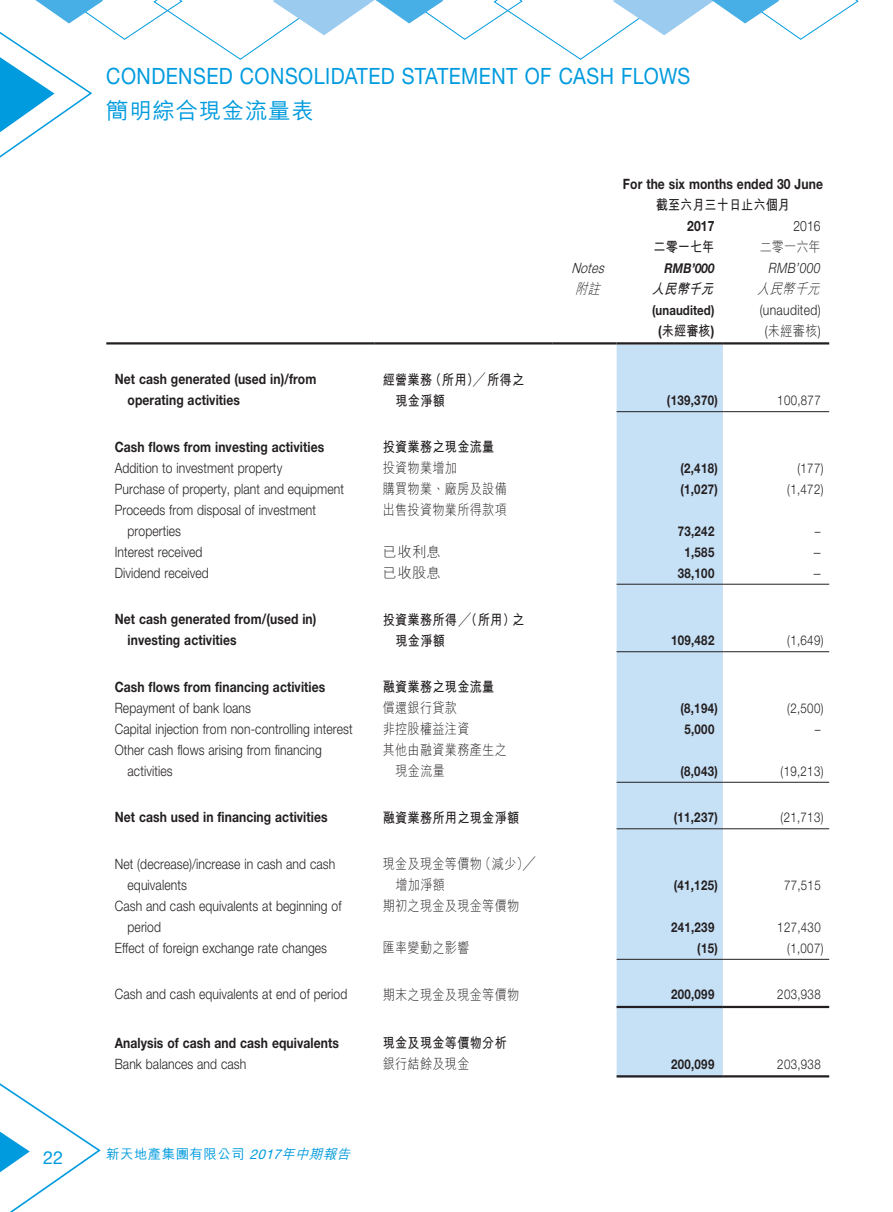
<style>
.page{position:relative;width:893px;height:1212px;background:#fff}
.page>*{position:absolute;margin:0;border:0;box-sizing:border-box;transform-origin:0 0}
.t1{font:22.5px "Helvetica Neue LT Std";letter-spacing:.02em;color:#009bde;scale:.88 1}
.t2{font:500 22.5px "M Hei HK";letter-spacing:.03em;color:#009bde}
.t3{font:18px "Helvetica Neue LT Std";color:#009bde}
.t4{font:300 14.25px/21px "Helvetica Neue LT Std";letter-spacing:.01em;color:#231f20;scale:.85 1}
.t5{font:700 14.25px/21px "Helvetica Neue LT Std";letter-spacing:.01em;color:#231f20;scale:.85 1}
.t6{font:300 14.25px/21px "M Hei HK";letter-spacing:.03em;color:#231f20;scale:.85 1}
.t7{font:700 14.25px/21px "M Hei HK";letter-spacing:.03em;color:#231f20;scale:.85 1}
.t8{font:700 14.25px "M Hei HK";letter-spacing:.01em;color:#231f20;scale:.85 1}
.t9{font:300 14.25px "Helvetica Neue LT Std";letter-spacing:.03em;color:#231f20;scale:.85 1}
.t10{font:300 14.25px "M Hei HK";letter-spacing:.03em;color:#231f20}
.t11{font:italic 300 14.25px "Helvetica Neue LT Std";letter-spacing:.03em;color:#231f20;scale:.85 1}
.t12{font:italic 300 14.25px "M Hei HK";color:#231f20;scale:.85 1}
.t13{font:italic 300 14.25px "Helvetica Neue LT Std";color:#231f20;scale:.85 1}
.t14{font:italic 700 14.25px "M Hei HK";color:#231f20;scale:.85 1}
.t15{font:700 13.5px "Helvetica Neue LT Std";letter-spacing:.03em;color:#231f20;scale:.85 1}
.t16{font:300 13.5px "Helvetica Neue LT Std";letter-spacing:.03em;color:#231f20;scale:.85 1}
.t17{font:500 13.5px "M Hei HK";letter-spacing:.03em;color:#009bde}
.t18{font:700 13.5px "Helvetica Neue LT Std";letter-spacing:.01em;color:#231f20;scale:.85 1}
.t19{font:italic 700 13.5px "Helvetica Neue LT Std";letter-spacing:.01em;color:#231f20;scale:.85 1}
.t20{font:300 13.5px "Helvetica Neue LT Std";letter-spacing:.03em;color:#231f20}
.s1{font-family:"Helvetica Neue LT Std"}
.s2{font-family:"Helvetica Neue LT Std";font-weight:400;font-style:italic}
.s3{font-style:italic}
</style>
<div class="page">
<svg style="left:0;top:0;width:859px;height:158px"></svg>
<svg style="left:0;top:1083px;width:101px;height:129px"></svg>
<div style="left:617px;top:344px;width:106px;height:731px;background:#c6e0f6"></div>
<hr style="left:106px;top:342px;width:268px;height:2px;background:#231f20">
<hr style="left:374px;top:342px;width:179px;height:2px;background:#231f20">
<hr style="left:553px;top:342px;width:64px;height:2px;background:#231f20">
<hr style="left:617px;top:342px;width:106px;height:2px;background:#231f20">
<hr style="left:723px;top:342px;width:106px;height:2px;background:#231f20">
<hr style="left:617px;top:411px;width:106px;height:1px;background:#231f20">
<hr style="left:723px;top:411px;width:106px;height:1px;background:#231f20">
<hr style="left:617px;top:584px;width:106px;height:1px;background:#231f20">
<hr style="left:723px;top:584px;width:106px;height:1px;background:#231f20">
<hr style="left:617px;top:651px;width:106px;height:1px;background:#231f20">
<hr style="left:723px;top:651px;width:106px;height:1px;background:#231f20">
<hr style="left:617px;top:782px;width:106px;height:1px;background:#231f20">
<hr style="left:723px;top:782px;width:106px;height:1px;background:#231f20">
<hr style="left:617px;top:828px;width:106px;height:1px;background:#231f20">
<hr style="left:723px;top:828px;width:106px;height:1px;background:#231f20">
<hr style="left:617px;top:959px;width:106px;height:1px;background:#231f20">
<hr style="left:723px;top:959px;width:106px;height:1px;background:#231f20">
<hr style="left:617px;top:1006px;width:106px;height:2px;background:#231f20">
<hr style="left:723px;top:1006px;width:106px;height:2px;background:#231f20">
<hr style="left:617px;top:1075px;width:106px;height:2px;background:#231f20">
<hr style="left:723px;top:1075px;width:106px;height:2px;background:#231f20">
<h1 class="t1" style="left:106px;top:62px;width:665px">CONDENSED CONSOLIDATED STATEMENT OF CASH FLOWS</h1>
<h1 class="t2" style="left:106px;top:94px;width:209px">簡明綜合現金流量表</h1>
<p class="t5" style="left:623px;top:173px;width:237px">For the six months ended 30 June</p>
<p class="t8" style="left:656px;top:195px;width:159px">截至六月三十日止六個月</p>
<p class="t5" style="left:687px;top:215px;width:34px">2017</p>
<p class="t4" style="left:793px;top:215px;width:34px">2016</p>
<p class="t7" style="left:653px;top:235px;width:73px">二零一七年</p>
<p class="t6" style="left:760px;top:236px;width:73px">二零一六年</p>
<p class="t5" style="left:128px;top:368px;width:224px;text-indent:-13px">Net cash generated (used in)/from operating activities</p>
<p class="t7" style="left:395px;top:368px;width:153px;text-indent:-13px">經營業務（所用）╱所得之現金淨額</p>
<p class="t13" style="left:571px;top:259px;width:45px">Notes</p>
<p class="t19" style="left:664px;top:260px;width:60px">RMB’000</p>
<p class="t11" style="left:769px;top:259px;width:63px">RMB’000</p>
<p class="t12" style="left:575px;top:279px;width:36px">附註</p>
<p class="t14" style="left:652px;top:279px;width:79px">人民幣千元</p>
<p class="t12" style="left:757px;top:279px;width:80px">人民幣千元</p>
<p class="t18" style="left:652px;top:302px;width:75px">(unaudited)</p>
<p class="t9" style="left:760px;top:301px;width:73px">(unaudited)</p>
<p class="t7" style="left:658px;top:319px;width:68px"><span class="s1">(</span>未經審核<span class="s1">)</span></p>
<p class="t6" style="left:765px;top:320px;width:67px"><span class="s1">(</span>未經審核<span class="s1">)</span></p>
<p class="t15" style="left:667px;top:392px;width:61px">(139,370)</p>
<p class="t16" style="left:777px;top:392px;width:53px">100,877</p>
<p class="t5" style="left:115px;top:436px;width:248px">Cash flows from investing activities</p>
<p class="t7" style="left:383px;top:435px;width:133px">投資業務之現金流量</p>
<p class="t4" style="left:115px;top:457px;width:199px">Addition to investment property</p>
<p class="t6" style="left:383px;top:457px;width:89px">投資物業增加</p>
<p class="t15" style="left:680px;top:460px;width:46px">(2,418)</p>
<p class="t16" style="left:797px;top:460px;width:32px">(177)</p>
<p class="t4" style="left:115px;top:478px;width:271px">Purchase of property, plant and equipment</p>
<p class="t6" style="left:383px;top:478px;width:148px">購買物業、廠房及設備</p>
<p class="t15" style="left:680px;top:481px;width:46px">(1,027)</p>
<p class="t16" style="left:787px;top:481px;width:44px">(1,472)</p>
<p class="t4" style="left:128px;top:499px;width:223px;text-indent:-13px">Proceeds from disposal of investment properties</p>
<p class="t6" style="left:383px;top:499px;width:148px">出售投資物業所得款項</p>
<p class="t15" style="left:678px;top:523px;width:45px">73,242</p>
<p class="t16" style="left:815px;top:523px;width:8px">–</p>
<p class="t4" style="left:115px;top:541px;width:105px">Interest received</p>
<p class="t10" style="left:383px;top:542px;width:60px">已收利息</p>
<p class="t15" style="left:684px;top:544px;width:37px">1,585</p>
<p class="t20" style="left:814px;top:544px;width:8px">–</p>
<p class="t4" style="left:115px;top:562px;width:112px">Dividend received</p>
<p class="t10" style="left:383px;top:563px;width:60px">已收股息</p>
<p class="t15" style="left:678px;top:565px;width:45px">38,100</p>
<p class="t20" style="left:814px;top:565px;width:8px">–</p>
<p class="t5" style="left:128px;top:608px;width:224px;text-indent:-13px">Net cash generated from/(used in) investing activities</p>
<p class="t7" style="left:395px;top:608px;width:153px;text-indent:-13px">投資業務所得╱（所用）之現金淨額</p>
<p class="t15" style="left:671px;top:632px;width:53px">109,482</p>
<p class="t16" style="left:787px;top:632px;width:44px">(1,649)</p>
<p class="t5" style="left:115px;top:676px;width:249px">Cash flows from financing activities</p>
<p class="t7" style="left:383px;top:675px;width:133px">融資業務之現金流量</p>
<p class="t4" style="left:115px;top:697px;width:162px">Repayment of bank loans</p>
<p class="t6" style="left:383px;top:697px;width:89px">償還銀行貸款</p>
<p class="t15" style="left:680px;top:700px;width:46px">(8,194)</p>
<p class="t16" style="left:787px;top:700px;width:44px">(2,500)</p>
<p class="t4" style="left:115px;top:718px;width:281px">Capital injection from non-controlling interest</p>
<p class="t6" style="left:383px;top:718px;width:104px">非控股權益注資</p>
<p class="t15" style="left:684px;top:721px;width:37px">5,000</p>
<p class="t16" style="left:815px;top:721px;width:8px">–</p>
<p class="t4" style="left:128px;top:739px;width:230px;text-indent:-13px">Other cash flows arising from financing activities</p>
<p class="t6" style="left:395px;top:739px;width:133px;text-indent:-13px">其他由融資業務產生之現金流量</p>
<p class="t15" style="left:680px;top:763px;width:46px">(8,043)</p>
<p class="t16" style="left:781px;top:763px;width:52px">(19,213)</p>
<p class="t5" style="left:115px;top:806px;width:252px">Net cash used in financing activities</p>
<p class="t7" style="left:383px;top:806px;width:162px">融資業務所用之現金淨額</p>
<p class="t15" style="left:674px;top:809px;width:53px">(11,237)</p>
<p class="t16" style="left:781px;top:809px;width:52px">(21,713)</p>
<p class="t4" style="left:128px;top:853px;width:246px;text-indent:-13px">Net (decrease)/increase in cash and cash equivalents</p>
<p class="t6" style="left:395px;top:853px;width:166px;text-indent:-13px">現金及現金等價物（減少）╱增加淨額</p>
<p class="t15" style="left:674px;top:877px;width:53px">(41,125)</p>
<p class="t16" style="left:784px;top:877px;width:45px">77,515</p>
<p class="t4" style="left:128px;top:895px;width:253px;text-indent:-13px">Cash and cash equivalents at beginning of period</p>
<p class="t6" style="left:383px;top:895px;width:162px">期初之現金及現金等價物</p>
<p class="t15" style="left:671px;top:919px;width:53px">241,239</p>
<p class="t16" style="left:777px;top:919px;width:53px">127,430</p>
<p class="t4" style="left:115px;top:937px;width:251px">Effect of foreign exchange rate changes</p>
<p class="t6" style="left:383px;top:937px;width:104px">匯率變動之影響</p>
<p class="t15" style="left:697px;top:940px;width:26px">(15)</p>
<p class="t16" style="left:787px;top:940px;width:44px">(1,007)</p>
<p class="t4" style="left:115px;top:983px;width:275px">Cash and cash equivalents at end of period</p>
<p class="t6" style="left:383px;top:983px;width:162px">期末之現金及現金等價物</p>
<p class="t15" style="left:671px;top:986px;width:53px">200,099</p>
<p class="t16" style="left:777px;top:986px;width:53px">203,938</p>
<p class="t5" style="left:115px;top:1032px;width:265px">Analysis of cash and cash equivalents</p>
<p class="t7" style="left:383px;top:1031px;width:148px">現金及現金等價物分析</p>
<p class="t4" style="left:115px;top:1053px;width:156px">Bank balances and cash</p>
<p class="t6" style="left:383px;top:1053px;width:104px">銀行結餘及現金</p>
<p class="t15" style="left:671px;top:1055px;width:53px">200,099</p>
<p class="t16" style="left:777px;top:1056px;width:53px">203,938</p>
<p class="t3" style="left:43px;top:1146px;width:22px">22</p>
<p class="t17" style="left:106px;top:1144px;width:250px">新天地產集團有限公司 <span class="s2">2017</span><span class="s3">年中期報告</span></p>
</div>
